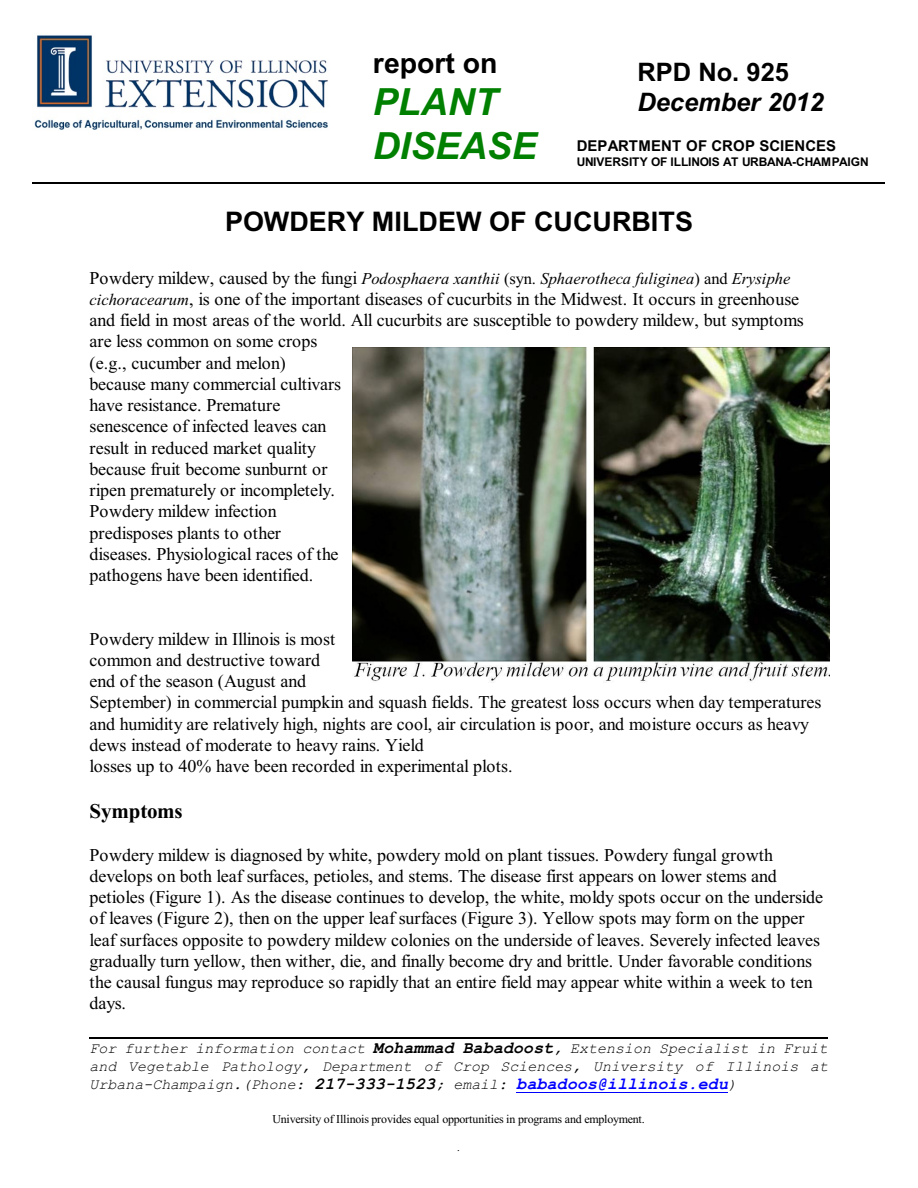
<style>
.page{position:relative;width:918px;height:1188px;background:#fff}
.page>*{position:absolute;margin:0;border:0;box-sizing:border-box;transform-origin:0 0}
.t1{font:italic 700 37.5px/43.5px "Arial";color:#008000}
.t2{font:700 28.5px "Arial";color:#000}
.t3{font:700 27px "Arial";color:#000}
.t4{font:italic 700 25.5px "Arial";letter-spacing:-.005em;color:#000}
.t5{font:700 25.5px "Arial";color:#000}
.t6{font:700 21px "Times New Roman";letter-spacing:-.005em;color:#000}
.t7{font:18px/21.3px "Times New Roman";color:#000}
.t8{font:italic 16.5px "Times New Roman";color:#000}
.t9{font:italic 15px/18.1px "Courier New";color:#000;text-align:justify}
.t10{font:700 15px "Arial";letter-spacing:.005em;color:#000}
.t11{font:12px "Times New Roman";letter-spacing:-.02em;color:#000}
.t12{font:700 12px "Arial";letter-spacing:-.01em;color:#000}
.t13{font:italic 12px "Times New Roman";color:#000}
.s1{font-style:normal;font-size:18px}
.s2{font-style:normal}
.s3{font-style:italic;font-size:16.5px}
.s4{font-weight:700;font-size:16.5px}
.s5{font-weight:700}
.s6{font-weight:700;font-size:16.5px;color:#00f}
</style>
<div class="page">
<img style="left:352px;top:348px;width:478px;height:334px">
<img style="left:34px;top:35px;width:294px;height:95px">
<hr style="left:32px;top:182px;width:853px;height:1px;background:#000">
<hr style="left:517px;top:1092px;width:211px;height:1px;background:#00f">
<hr style="left:90px;top:1038px;width:738px;height:1px;background:#000">
<h2 class="t2" style="left:373px;top:53px;width:126px">report on</h2>
<h1 class="t1" style="left:373px;top:84px;width:165px">PLANT<br>DISEASE</h1>
<h3 class="t5" style="left:638px;top:63px;width:153px">RPD No. 925</h3>
<h3 class="t4" style="left:638px;top:93px;width:188px">December 2012</h3>
<p class="t10" style="left:577px;top:140px;width:261px">DEPARTMENT OF CROP SCIENCES</p>
<p class="t12" style="left:577px;top:158px;width:294px">UNIVERSITY OF ILLINOIS AT URBANA-CHAMPAIGN</p>
<h3 class="t3" style="left:225px;top:211px;width:470px">POWDERY MILDEW OF CUCURBITS</h3>
<p class="t8" style="left:90px;top:272px;width:702px"><span class="s1">Powdery mildew, caused by the fungi</span> Podosphaera xanthii <span class="s2">(syn.</span> Sphaerotheca fuliginea<span class="s2">) and</span> Erysiphe</p>
<p class="t7" style="left:90px;top:290px;width:716px"><span class="s3">cichoracearum</span>, is one of the important diseases of cucurbits in the Midwest. It occurs in greenhouse and field in most areas of the world. All cucurbits are susceptible to powdery mildew, but symptoms are less common on some crops<br>(e.g., cucumber and melon)<br>because many commercial cultivars<br>have resistance. Premature<br>senescence of infected leaves can<br>result in reduced market quality<br>because fruit become sunburnt or<br>ripen prematurely or incompletely.<br>Powdery mildew infection<br>predisposes plants to other<br>diseases. Physiological races of the<br>pathogens have been identified.</p>
<p class="t7" style="left:90px;top:630px;width:733px">Powdery mildew in Illinois is most<br>common and destructive toward<br>end of the season (August and<br>September) in commercial pumpkin and squash fields. The greatest loss occurs when day temperatures and humidity are relatively high, nights are cool, air circulation is poor, and moisture occurs as heavy dews instead of moderate to heavy rains. Yield<br>losses up to 40% have been recorded in experimental plots.</p>
<p class="t6" style="left:90px;top:804px;width:95px">Symptoms</p>
<p class="t7" style="left:90px;top:846px;width:735px">Powdery mildew is diagnosed by white, powdery mold on plant tissues. Powdery fungal growth develops on both leaf surfaces, petioles, and stems. The disease first appears on lower stems and petioles (Figure 1). As the disease continues to develop, the white, moldy spots occur on the underside of leaves (Figure 2), then on the upper leaf surfaces (Figure 3). Yellow spots may form on the upper leaf surfaces opposite to powdery mildew colonies on the underside of leaves. Severely infected leaves gradually turn yellow, then wither, die, and finally become dry and brittle. Under favorable conditions the causal fungus may reproduce so rapidly that an entire field may appear white within a week to ten days.</p>
<p class="t9" style="left:90px;top:1041px;width:740px">For further information contact <span class="s4">Mohammad Babadoost</span>, Extension Specialist in Fruit and Vegetable Pathology, Department of Crop Sciences, University of Illinois at Urbana-Champaign.(Phone: <span class="s4">217-333-1523</span>; email<span class="s5">:</span> <span class="s6">babadoos@illinois.edu</span>)</p>
<p class="t11" style="left:273px;top:1115px;width:374px">University of Illinois provides equal opportunities in programs and employment.</p>
<p class="t13" style="left:458px;top:1143px;width:4px">.</p>
</div>
